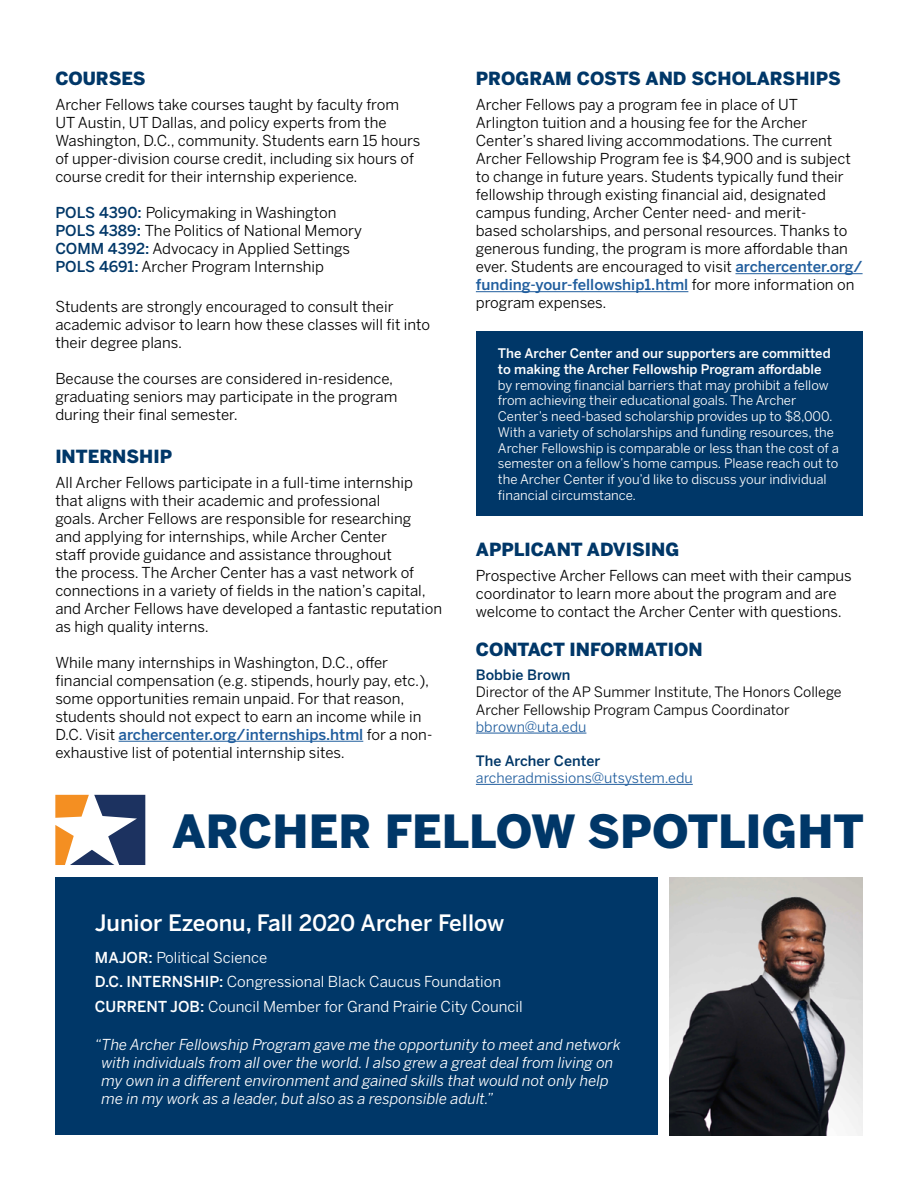
<style>
.page{position:relative;width:918px;height:1188px;background:#fff}
.page>*{position:absolute;margin:0;border:0;box-sizing:border-box;transform-origin:0 0}
.t1{font:900 45.3px "Benton Sans";color:#003768}
.t2{font:500 22.5px "Benton Sans";color:#fff}
.t3{font:900 18px "Benton Sans";color:#003768}
.t4{font:15px/18px "Benton Sans";color:#000}
.t5{font:italic 15px/18px "Benton Sans";color:#fff}
.t6{font:15px/24.6px "Benton Sans";color:#fff}
.t7{font:14.25px/17.1px "Benton Sans";color:#000}
.t8{font:14.25px "Benton Sans";color:#215e9e}
.t9{font:500 14.25px "Benton Sans";color:#003768}
.t10{font:13.2px/15.8px "Benton Sans";color:#fff}
.t11{font:500 13.2px/15.8px "Benton Sans";color:#fff}
.s1{font-weight:500;color:#003768}
.s2{font-weight:500;color:#215e9e}
.s3{font-weight:500}
</style>
<div class="page">
<hr style="left:119px;top:741px;width:244px;height:1px;background:#215e9e">
<hr style="left:735px;top:273px;width:128px;height:1px;background:#215e9e">
<hr style="left:476px;top:291px;width:212px;height:1px;background:#215e9e">
<hr style="left:476px;top:733px;width:110px;height:1px;background:#215e9e">
<hr style="left:476px;top:784px;width:217px;height:1px;background:#215e9e">
<div style="left:55px;top:877px;width:603px;height:258px;background:#003768"></div>
<img style="left:669px;top:878px;width:194px;height:257px">
<svg style="left:55px;top:795px;width:90px;height:70px"></svg>
<div style="left:476px;top:332px;width:387px;height:184px;background:#003768"></div>
<p class="t3" style="left:55px;top:68px;width:92px">COURSES</p>
<p class="t4" style="left:55px;top:96px;width:367px">Archer Fellows take courses taught by faculty from UT Austin, UT Dallas, and policy experts from the Washington, D.C., community. Students earn 15 hours of upper-division course credit, including six hours of course credit for their internship experience.</p>
<p class="t4" style="left:55px;top:204px;width:308px"><span class="s1">POLS 4390:</span> Policymaking in Washington <span class="s1">POLS 4389:</span> The Politics of National Memory <span class="s1">COMM 4392:</span> Advocacy in Applied Settings <span class="s1">POLS 4691:</span> Archer Program Internship</p>
<p class="t4" style="left:55px;top:297px;width:376px">Students are strongly encouraged to consult their academic advisor to learn how these classes will fit into their degree plans.</p>
<p class="t4" style="left:55px;top:369px;width:344px">Because the courses are considered in-residence, graduating seniors may participate in the program during their final semester.</p>
<p class="t3" style="left:55px;top:446px;width:118px">INTERNSHIP</p>
<p class="t4" style="left:55px;top:473px;width:388px">All Archer Fellows participate in a full-time internship that aligns with their academic and professional<br>goals. Archer Fellows are responsible for researching<br>and applying for internships, while Archer Center<br>staff provide guidance and assistance throughout<br>the process. The Archer Center has a vast network of connections in a variety of fields in the nation’s capital, and Archer Fellows have developed a fantastic reputation as high quality interns.</p>
<p class="t4" style="left:55px;top:653px;width:379px">While many internships in Washington, D.C., offer financial compensation (e.g. stipends, hourly pay, etc.), some opportunities remain unpaid. For that reason, students should not expect to earn an income while in D.C. Visit <span class="s2">archercenter.org/internships.html</span> for a non&shy;exhaustive list of potential internship sites.</p>
<p class="t3" style="left:476px;top:68px;width:366px">PROGRAM COSTS AND SCHOLARSHIPS</p>
<p class="t4" style="left:476px;top:96px;width:388px">Archer Fellows pay a program fee in place of UT Arlington tuition and a housing fee for the Archer Center’s shared living accommodations. The current Archer Fellowship Program fee is $4,900 and is subject to change in future years. Students typically fund their fellowship through existing financial aid, designated campus funding, Archer Center need- and merit-<br>based scholarships, and personal resources. Thanks to generous funding, the program is more affordable than ever. Students are encouraged to visit <span class="s2">archercenter.org/ funding-your-fellowship1.html</span> for more information on program expenses.</p>
<p class="t11" style="left:498px;top:345px;width:334px">The Archer Center and our supporters are committed to making the Archer Fellowship Program affordable</p>
<p class="t10" style="left:498px;top:377px;width:343px">by removing financial barriers that may prohibit a fellow from achieving their educational goals. The Archer Center’s need-based scholarship provides up to $8,000.<br>With a variety of scholarships and funding resources, the Archer Fellowship is comparable or less than the cost of a semester on a fellow’s home campus. Please reach out to the Archer Center if you’d like to discuss your individual financial circumstance.</p>
<p class="t3" style="left:476px;top:539px;width:205px">APPLICANT ADVISING</p>
<p class="t4" style="left:476px;top:566px;width:378px">Prospective Archer Fellows can meet with their campus coordinator to learn more about the program and are welcome to contact the Archer Center with questions.</p>
<p class="t3" style="left:476px;top:639px;width:228px">CONTACT INFORMATION</p>
<p class="t9" style="left:476px;top:667px;width:96px">Bobbie Brown</p>
<p class="t7" style="left:476px;top:684px;width:367px">Director of the AP Summer Institute, The Honors College<br>Archer Fellowship Program Campus Coordinator</p>
<p class="t8" style="left:476px;top:718px;width:112px">bbrown@uta.edu</p>
<p class="t9" style="left:476px;top:752px;width:126px">The Archer Center</p>
<p class="t8" style="left:476px;top:769px;width:218px">archeradmissions@utsystem.edu</p>
<h1 class="t1" style="left:172px;top:804px;width:693px">ARCHER FELLOW SPOTLIGHT</h1>
<h2 class="t2" style="left:95px;top:910px;width:411px">Junior Ezeonu, Fall 2020 Archer Fellow</h2>
<p class="t6" style="left:95px;top:945px;width:429px"><span class="s3">MAJOR:</span> Political Science<br><span class="s3">D.C. INTERNSHIP:</span> Congressional Black Caucus Foundation<br><span class="s3">CURRENT JOB:</span> Council Member for Grand Prairie City Council</p>
<p class="t5" style="left:102px;top:1035px;width:521px;text-indent:-7px">“The Archer Fellowship Program gave me the opportunity to meet and network with individuals from all over the world. I also grew a great deal from living on my own in a different environment and gained skills that would not only help me in my work as a leader, but also as a responsible adult.”</p>
</div>
